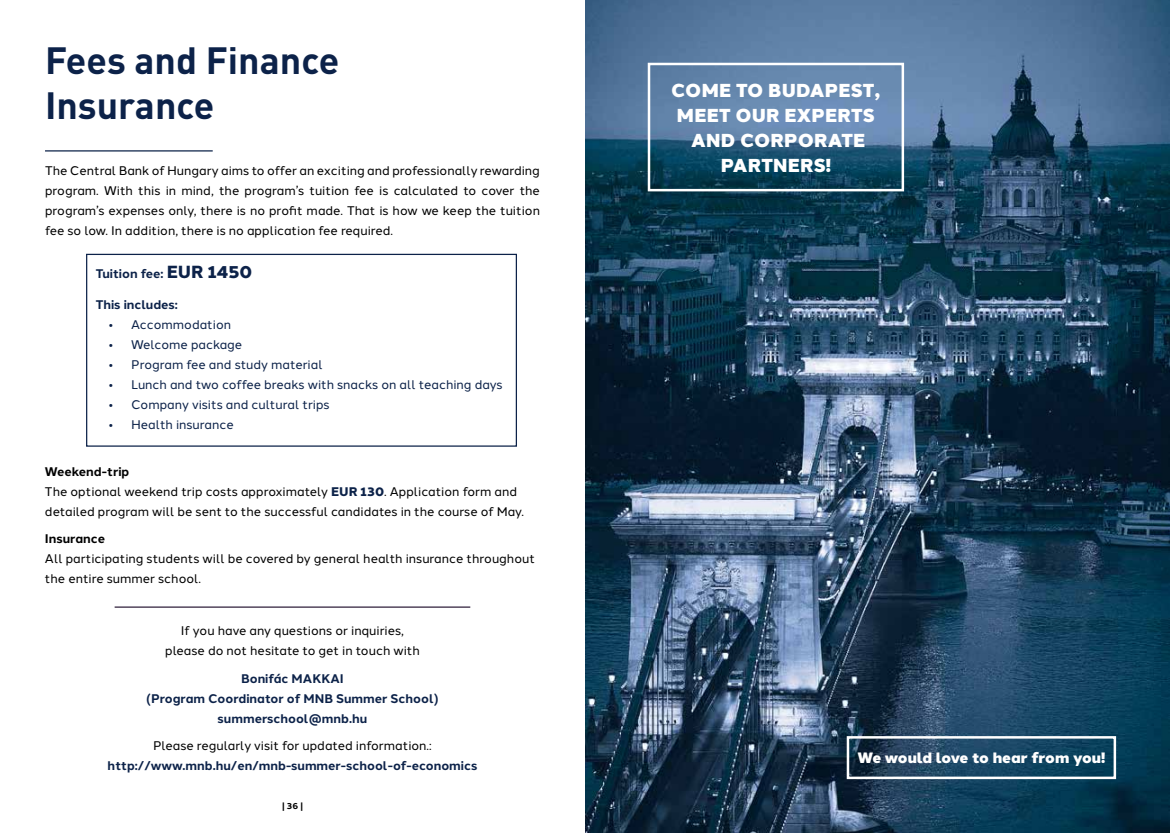
<style>
.page{position:relative;width:1170px;height:833px;background:#fff}
.page>*{position:absolute;margin:0;border:0;box-sizing:border-box;transform-origin:0 0}
.t1{font:700 37.5px/45px "DIN Pro";color:#0c2249}
.t2{font:900 18.75px/25px "Halcom";letter-spacing:.01em;color:#fff;text-align:center}
.t3{font:900 15px "Halcom";letter-spacing:-.02em;color:#fff}
.t4{font:12.5px/20px "Halcom";color:#000}
.t5{font:12.5px "Halcom";color:#0c2249}
.t6{font:700 12.5px/20px "Halcom";color:#0c2249;text-align:center}
.t7{font:700 12.5px "Halcom";color:#000}
.t8{font:700 8.75px "Halcom";color:#000}
.s1{font-weight:800;font-size:17.5px}
.s2{font-weight:700}
.s3{font-weight:800;color:#0c2249}
</style>
<div class="page">
<hr style="left:45px;top:150px;width:168px;height:1px;background:#0c2249">
<img style="left:585px;top:0;width:584px;height:833px">
<div style="left:647px;top:63px;width:257px;height:128px;border:2px solid #fff"></div>
<div style="left:846px;top:736px;width:269px;height:43px;border:2px solid #fff"></div>
<div style="left:86px;top:254px;width:431px;height:193px;border:1px solid #0c2249"></div>
<hr style="left:115px;top:606px;width:355px;height:2px;background:#2f1f3b">
<h1 class="t1" style="left:45px;top:36px;width:296px">Fees and Finance<br>Insurance</h1>
<p class="t4" style="left:45px;top:159px;width:496px;text-align:justify">The Central Bank of Hungary aims to offer an exciting and professionally rewarding program. With this in mind, the program’s tuition fee is calculated to cover the program’s expenses only, there is no profit made. That is how we keep the tuition fee so low. In addition, there is no application fee required.</p>
<p class="t6" style="left:96px;top:263px;width:158px">Tuition fee: <span class="s1">EUR 1450</span></p>
<p class="t6" style="left:96px;top:293px;width:84px">This includes:</p>
<p class="t5" style="left:109px;top:314px;width:124px">• Accommodation</p>
<p class="t5" style="left:109px;top:334px;width:135px">• Welcome package</p>
<p class="t5" style="left:109px;top:354px;width:215px">• Program fee and study material</p>
<p class="t5" style="left:109px;top:374px;width:395px">• Lunch and two coffee breaks with snacks on all teaching days</p>
<p class="t5" style="left:109px;top:394px;width:222px">• Company visits and cultural trips</p>
<p class="t5" style="left:109px;top:414px;width:127px">• Health insurance</p>
<p class="t4" style="left:45px;top:460px;width:480px"><span class="s2">Weekend-trip<br></span>The optional weekend trip costs approximately <span class="s3">EUR 130</span>. Application form and detailed program will be sent to the successful candidates in the course of May.</p>
<p class="t7" style="left:45px;top:528px;width:62px">Insurance</p>
<p class="t4" style="left:45px;top:547px;width:491px">All participating students will be covered by general health insurance throughout the entire summer school.</p>
<p class="t4" style="left:165px;top:620px;width:256px;text-align:center">If you have any questions or inquiries, please do not hesitate to get in touch with</p>
<p class="t6" style="left:146px;top:667px;width:294px">Bonifác MAKKAI<br>(Program Coordinator of MNB Summer School) summerschool@mnb.hu</p>
<p class="t4" style="left:153px;top:734px;width:280px">Please regularly visit for updated information.:</p>
<p class="t6" style="left:108px;top:754px;width:371px">http://www.mnb.hu/en/mnb-summer-school-of-economics</p>
<p class="t8" style="left:282px;top:798px;width:22px">| 36 |</p>
<h2 class="t2" style="left:671px;top:77px;width:211px">COME TO BUDAPEST,<br>MEET OUR EXPERTS<br>AND CORPORATE<br>PARTNERS!</h2>
<p class="t3" style="left:857px;top:746px;width:249px">We would love to hear from you!</p>
</div>
